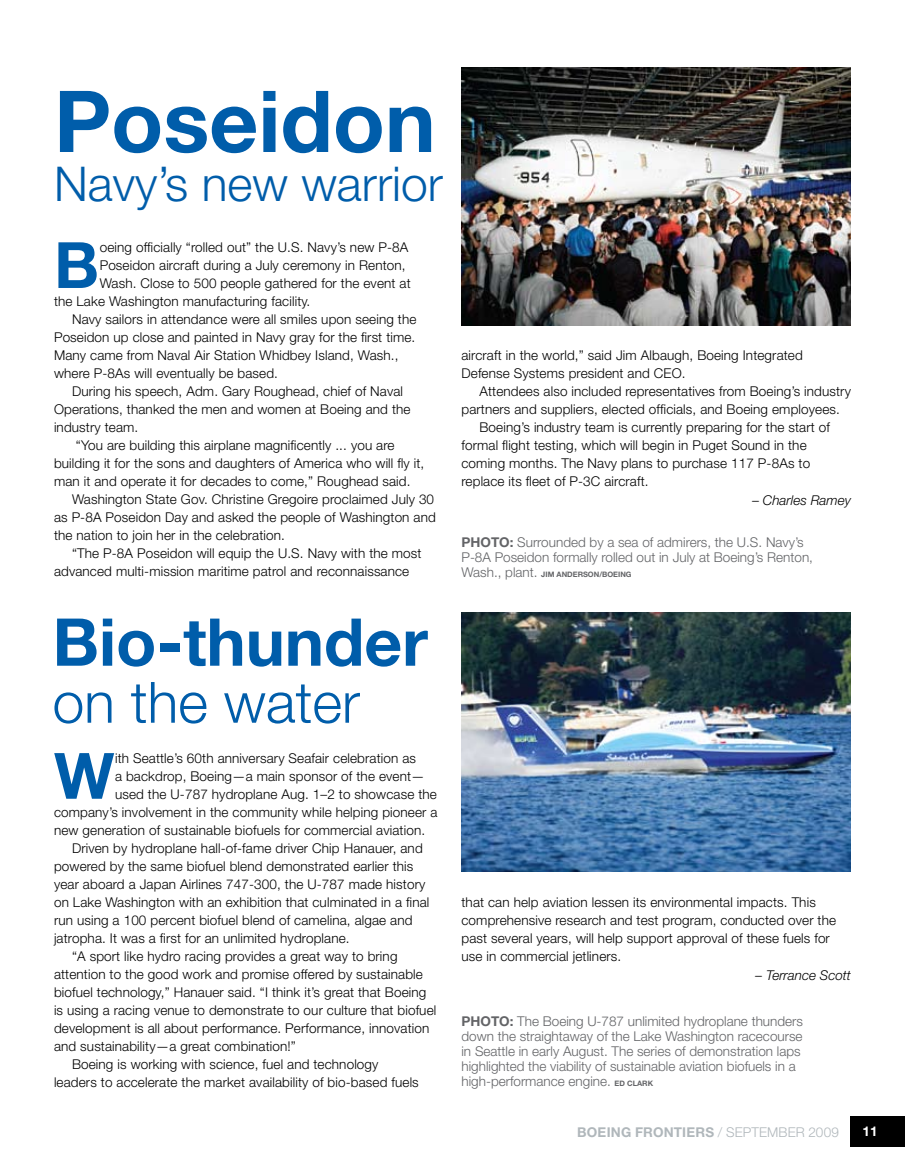
<style>
.page{position:relative;width:905px;height:1161px;background:#fff}
.page>*{position:absolute;margin:0;border:0;box-sizing:border-box;transform-origin:0 0}
.t1{font:700 85.5px "Helvetica Neue";color:#005daa}
.t2{font:700 66px "Helvetica Neue";color:#005daa}
.t3{font:700 63.9px "Helvetica Neue";color:#005daa}
.t4{font:300 57px "Helvetica Neue";color:#005daa}
.t5{font:300 48px "Helvetica Neue";color:#005daa}
.t6{font:300 13.5px/18px "Helvetica Neue";letter-spacing:.01em;color:#000}
.t7{font:300 13.5px/15px "Helvetica Neue";color:#636467}
.t8{font:700 13.5px "Helvetica Neue";letter-spacing:.015em;color:#b0b7bb}
.t9{font:italic 300 13.5px "Helvetica Neue";color:#000}
.t10{font:700 13.5px "Helvetica Neue";color:#fff}
.t11{font:700 7.5px "Helvetica Neue";color:#636467}
.s1{font-weight:700}
.s2{font-weight:300;font-size:13.5px}
.s3{font-weight:700;font-size:7.5px}
.s4{font-weight:300}
</style>
<div class="page">
<div style="left:850px;top:1116px;width:54px;height:31px;background:#000"></div>
<img style="left:461px;top:68px;width:389px;height:258px">
<img style="left:461px;top:612px;width:389px;height:260px">
<h1 class="t1" style="left:54px;top:69px;width:383px">Poseidon</h1>
<h3 class="t5" style="left:54px;top:155px;width:390px">Navy’s new warrior</h3>
<h3 class="t3" style="left:54px;top:226px;width:46px">B</h3>
<p class="t6" style="left:100px;top:238px;width:310px">oeing officially “rolled out” the U.S. Navy’s new P-8A</p>
<p class="t6" style="left:100px;top:256px;width:307px">Poseidon aircraft during a July ceremony in Renton,</p>
<p class="t6" style="left:100px;top:274px;width:312px">Wash. Close to 500 people gathered for the event at</p>
<p class="t6" style="left:54px;top:292px;width:258px">the Lake Washington manufacturing facility.</p>
<p class="t6" style="left:72px;top:310px;width:346px">Navy sailors in attendance were all smiles upon seeing the</p>
<p class="t6" style="left:54px;top:328px;width:363px">Poseidon up close and painted in Navy gray for the first time.</p>
<p class="t6" style="left:54px;top:346px;width:346px">Many came from Naval Air Station Whidbey Island, Wash.,</p>
<p class="t6" style="left:54px;top:364px;width:225px">where P-8As will eventually be based.</p>
<p class="t6" style="left:72px;top:382px;width:332px">During his speech, Adm. Gary Roughead, chief of Naval</p>
<p class="t6" style="left:54px;top:400px;width:358px">Operations, thanked the men and women at Boeing and the</p>
<p class="t6" style="left:54px;top:418px;width:86px">industry team.</p>
<p class="t6" style="left:76px;top:436px;width:320px">“You are building this airplane magnificently ... you are</p>
<p class="t6" style="left:54px;top:454px;width:372px">building it for the sons and daughters of America who will fly it,</p>
<p class="t6" style="left:54px;top:472px;width:358px">man it and operate it for decades to come,” Roughead said.</p>
<p class="t6" style="left:72px;top:490px;width:363px">Washington State Gov. Christine Gregoire proclaimed July 30</p>
<p class="t6" style="left:54px;top:508px;width:383px">as P-8A Poseidon Day and asked the people of Washington and</p>
<p class="t6" style="left:54px;top:526px;width:232px">the nation to join her in the celebration.</p>
<p class="t6" style="left:72px;top:544px;width:351px">“The P-8A Poseidon will equip the U.S. Navy with the most</p>
<p class="t6" style="left:54px;top:562px;width:357px">advanced multi-mission maritime patrol and reconnaissance</p>
<h2 class="t2" style="left:52px;top:601px;width:377px">Bio-thunder</h2>
<h3 class="t4" style="left:52px;top:668px;width:309px">on the water</h3>
<h3 class="t3" style="left:54px;top:736px;width:62px">W</h3>
<p class="t6" style="left:115px;top:749px;width:302px">ith Seattle’s 60th anniversary Seafair celebration as</p>
<p class="t6" style="left:115px;top:767px;width:311px">a backdrop, Boeing—a main sponsor of the event—</p>
<p class="t6" style="left:115px;top:785px;width:323px">used the U-787 hydroplane Aug. 1–2 to showcase the</p>
<p class="t6" style="left:54px;top:803px;width:385px">company’s involvement in the community while helping pioneer a</p>
<p class="t6" style="left:54px;top:821px;width:372px">new generation of sustainable biofuels for commercial aviation.</p>
<p class="t6" style="left:72px;top:839px;width:352px">Driven by hydroplane hall-of-fame driver Chip Hanauer, and</p>
<p class="t6" style="left:54px;top:857px;width:361px">powered by the same biofuel blend demonstrated earlier this</p>
<p class="t6" style="left:54px;top:875px;width:373px">year aboard a Japan Airlines 747-300, the U-787 made history</p>
<p class="t6" style="left:54px;top:893px;width:377px">on Lake Washington with an exhibition that culminated in a final</p>
<p class="t6" style="left:54px;top:911px;width:360px">run using a 100 percent biofuel blend of camelina, algae and</p>
<p class="t6" style="left:54px;top:929px;width:297px">jatropha. It was a first for an unlimited hydroplane.</p>
<p class="t6" style="left:72px;top:947px;width:327px">“A sport like hydro racing provides a great way to bring</p>
<p class="t6" style="left:54px;top:965px;width:370px">attention to the good work and promise offered by sustainable</p>
<p class="t6" style="left:54px;top:983px;width:374px">biofuel technology,” Hanauer said. “I think it’s great that Boeing</p>
<p class="t6" style="left:54px;top:1001px;width:384px">is using a racing venue to demonstrate to our culture that biofuel</p>
<p class="t6" style="left:54px;top:1019px;width:377px">development is all about performance. Performance, innovation</p>
<p class="t6" style="left:54px;top:1037px;width:243px">and sustainability—a great combination!”</p>
<p class="t6" style="left:72px;top:1055px;width:308px">Boeing is working with science, fuel and technology</p>
<p class="t6" style="left:54px;top:1073px;width:366px">leaders to accelerate the market availability of bio-based fuels</p>
<p class="t6" style="left:461px;top:346px;width:343px">aircraft in the world,” said Jim Albaugh, Boeing Integrated<br>Defense Systems president and CEO.</p>
<p class="t6" style="left:479px;top:382px;width:373px">Attendees also included representatives from Boeing’s industry</p>
<p class="t6" style="left:461px;top:400px;width:380px">partners and suppliers, elected officials, and Boeing employees.</p>
<p class="t6" style="left:479px;top:418px;width:352px">Boeing’s industry team is currently preparing for the start of</p>
<p class="t6" style="left:461px;top:436px;width:347px">formal flight testing, which will begin in Puget Sound in the</p>
<p class="t6" style="left:461px;top:454px;width:350px">coming months. The Navy plans to purchase 117 P-8As to</p>
<p class="t6" style="left:461px;top:472px;width:189px">replace its fleet of P-3C aircraft.</p>
<p class="t9" style="left:752px;top:493px;width:100px">– Charles Ramey</p>
<p class="t7" style="left:461px;top:534px;width:353px"><span class="s1">PHOTO:</span> Surrounded by a sea of admirers, the U.S. Navy’s<br>P-8A Poseidon formally rolled out in July at Boeing’s Renton,</p>
<p class="t11" style="left:461px;top:569px;width:172px"><span class="s2">Wash., plant.</span> JIM ANDERSON/BOEING</p>
<p class="t6" style="left:461px;top:893px;width:376px">that can help aviation lessen its environmental impacts. This comprehensive research and test program, conducted over the past several years, will help support approval of these fuels for use in commercial jetliners.</p>
<p class="t9" style="left:755px;top:968px;width:97px">– Terrance Scott</p>
<p class="t7" style="left:461px;top:1014px;width:343px"><span class="s1">PHOTO:</span> The Boeing U-787 unlimited hydroplane thunders down the straightaway of the Lake Washington racecourse in Seattle in early August. The series of demonstration laps highlighted the viability of sustainable aviation biofuels in a high-performance engine. <span class="s3">ED CLARK</span></p>
<p class="t8" style="left:577px;top:1123px;width:263px">BOEING FRONTIERS <span class="s4">/ SEPTEMBER 2009</span></p>
<p class="t10" style="left:862px;top:1123px;width:17px">11</p>
</div>
